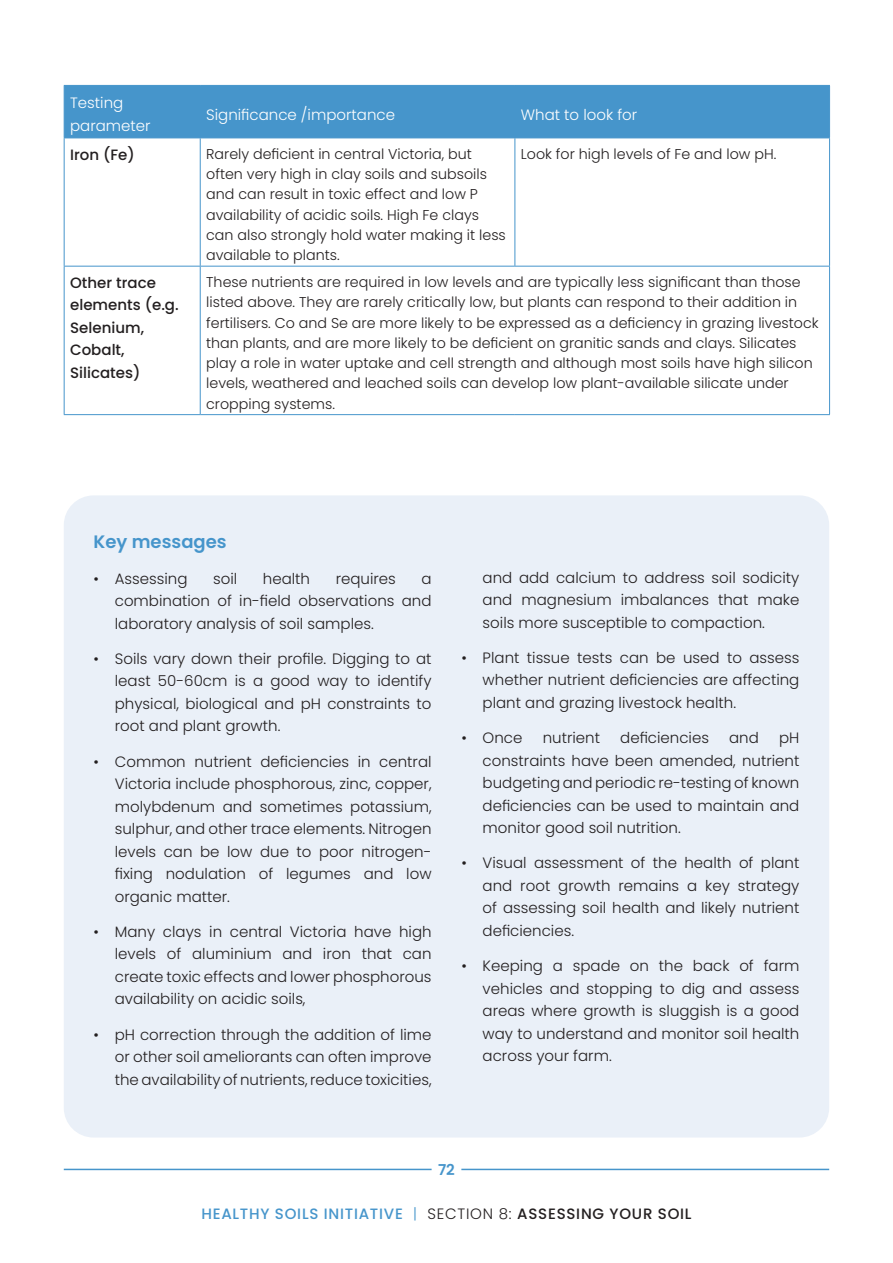
<style>
.page{position:relative;width:893px;height:1263px;background:#fff}
.page>*{position:absolute;margin:0;border:0;box-sizing:border-box;transform-origin:0 0}
.t1{font:600 18px "Poppins";color:#4695cb}
.t2{font:300 15px/22.5px "Poppins";color:#231f20;text-align:justify}
.t3{font:500 15px/22.5px "Poppins";color:#231f20}
.t4{font:300 15px/22.5px "Poppins";color:#fff}
.t5{font:500 15px "Poppins";letter-spacing:.05em;color:#4695cb}
.t6{font:600 15px "Poppins";color:#4695cb}
.t7{font:300 14.25px/20.2px "Poppins";color:#231f20}
.s1{font-weight:300}
.s2{font-weight:300;color:#231f20}
.s3{color:#231f20}
</style>
<div class="page">
<div style="left:64px;top:495px;width:765px;height:642px;background:#eaf0f8;border-radius:30px"></div>
<hr style="left:64px;top:1169px;width:368px;height:1px;background:#4695cb">
<hr style="left:461px;top:1169px;width:368px;height:1px;background:#4695cb">
<div style="left:65px;top:86px;width:764px;height:52px;background:#4695cb"></div>
<hr style="left:64px;top:85px;width:136px;height:1px;background:#4695cb">
<hr style="left:64px;top:86px;width:1px;height:52px;background:#4695cb">
<hr style="left:200px;top:85px;width:315px;height:1px;background:#4695cb">
<hr style="left:200px;top:86px;width:1px;height:52px;background:#4695cb">
<hr style="left:515px;top:85px;width:315px;height:1px;background:#4695cb">
<hr style="left:514px;top:86px;width:1px;height:52px;background:#4695cb">
<hr style="left:829px;top:86px;width:1px;height:52px;background:#4695cb">
<hr style="left:64px;top:138px;width:136px;height:1px;background:#4695cb">
<hr style="left:64px;top:138px;width:1px;height:128px;background:#4695cb">
<hr style="left:200px;top:138px;width:315px;height:1px;background:#4695cb">
<hr style="left:200px;top:138px;width:1px;height:128px;background:#4695cb">
<hr style="left:515px;top:138px;width:315px;height:1px;background:#4695cb">
<hr style="left:514px;top:138px;width:1px;height:128px;background:#4695cb">
<hr style="left:829px;top:138px;width:1px;height:128px;background:#4695cb">
<hr style="left:64px;top:266px;width:136px;height:1px;background:#4695cb">
<hr style="left:64px;top:267px;width:1px;height:147px;background:#4695cb">
<hr style="left:200px;top:266px;width:315px;height:1px;background:#4695cb">
<hr style="left:200px;top:267px;width:1px;height:147px;background:#4695cb">
<hr style="left:515px;top:266px;width:315px;height:1px;background:#4695cb">
<hr style="left:829px;top:267px;width:1px;height:147px;background:#4695cb">
<hr style="left:64px;top:414px;width:136px;height:1px;background:#4695cb">
<hr style="left:200px;top:414px;width:315px;height:1px;background:#4695cb">
<hr style="left:515px;top:414px;width:315px;height:1px;background:#4695cb">
<p class="t4" style="left:70px;top:92px;width:82px">Testing parameter</p>
<p class="t4" style="left:206px;top:103px;width:190px">Significance /importance</p>
<p class="t4" style="left:521px;top:103px;width:118px">What to look for</p>
<p class="t3" style="left:70px;top:143px;width:66px">Iron (Fe)</p>
<p class="t7" style="left:206px;top:144px;width:301px">Rarely deficient in central Victoria, but often very high in clay soils and subsoils and can result in toxic effect and low P availability of acidic soils. High Fe clays can also strongly hold water making it less available to plants.</p>
<p class="t7" style="left:521px;top:144px;width:257px">Look for high levels of Fe and low pH.</p>
<p class="t3" style="left:70px;top:271px;width:110px">Other trace elements (e.g.<br>Selenium,<br>Cobalt,<br>Silicates)</p>
<p class="t7" style="left:206px;top:272px;width:614px">These nutrients are required in low levels and are typically less significant than those listed above. They are rarely critically low, but plants can respond to their addition in fertilisers. Co and Se are more likely to be expressed as a deficiency in grazing livestock than plants, and are more likely to be deficient on granitic sands and clays. Silicates play a role in water uptake and cell strength and although most soils have high silicon levels, weathered and leached soils can develop low plant-available silicate under cropping systems.</p>
<p class="t1" style="left:94px;top:532px;width:135px">Key messages</p>
<p class="t2" style="left:94px;top:567px;width:96px">• Assessing</p>
<p class="t2" style="left:213px;top:567px;width:26px">soil</p>
<p class="t2" style="left:263px;top:567px;width:49px">health</p>
<p class="t2" style="left:336px;top:567px;width:62px">requires</p>
<p class="t2" style="left:115px;top:567px;width:318px;text-indent:307px">a combination of in-field observations and laboratory analysis of soil samples.</p>
<p class="t2" style="left:115px;top:647px;width:318px;text-indent:-21px">• Soils vary down their profile. Digging to at least 50-60cm is a good way to identify physical, biological and pH constraints to root and plant growth.</p>
<p class="t2" style="left:115px;top:750px;width:318px;text-indent:-21px">• Common nutrient deficiencies in central Victoria include phosphorous, zinc, copper, molybdenum and sometimes potassium, sulphur, and other trace elements. Nitrogen levels can be low due to poor nitrogen&shy;fixing nodulation of legumes and low organic matter.</p>
<p class="t2" style="left:115px;top:920px;width:318px;text-indent:-21px">• Many clays in central Victoria have high levels of aluminium and iron that can create toxic effects and lower phosphorous availability on acidic soils,</p>
<p class="t2" style="left:115px;top:1023px;width:318px;text-indent:-21px">• pH correction through the addition of lime or other soil ameliorants can often improve the availability of nutrients, reduce toxicities,</p>
<p class="t2" style="left:483px;top:566px;width:318px">and add calcium to address soil sodicity and magnesium imbalances that make soils more susceptible to compaction.</p>
<p class="t2" style="left:483px;top:646px;width:318px;text-indent:-21px">• Plant tissue tests can be used to assess whether nutrient deficiencies are affecting plant and grazing livestock health.</p>
<p class="t2" style="left:461px;top:727px;width:63px">• Once</p>
<p class="t2" style="left:543px;top:727px;width:59px">nutrient</p>
<p class="t2" style="left:620px;top:727px;width:90px">deficiencies</p>
<p class="t2" style="left:729px;top:727px;width:31px">and</p>
<p class="t2" style="left:483px;top:727px;width:318px;text-indent:296px">pH constraints have been amended, nutrient budgeting and periodic re-testing of known deficiencies can be used to maintain and monitor good soil nutrition.</p>
<p class="t2" style="left:483px;top:852px;width:318px;text-indent:-21px">• Visual assessment of the health of plant and root growth remains a key strategy of assessing soil health and likely nutrient deficiencies.</p>
<p class="t2" style="left:483px;top:955px;width:318px;text-indent:-21px">• Keeping a spade on the back of farm vehicles and stopping to dig and assess areas where growth is sluggish is a good way to understand and monitor soil health across your farm.</p>
<p class="t6" style="left:438px;top:1161px;width:18px">72</p>
<p class="t5" style="left:201px;top:1205px;width:492px">HEALTHY SOILS INITIATIVE <span class="s1">|</span> <span class="s2">SECTION 8:</span> <span class="s3">ASSESSING YOUR SOIL</span></p>
</div>
